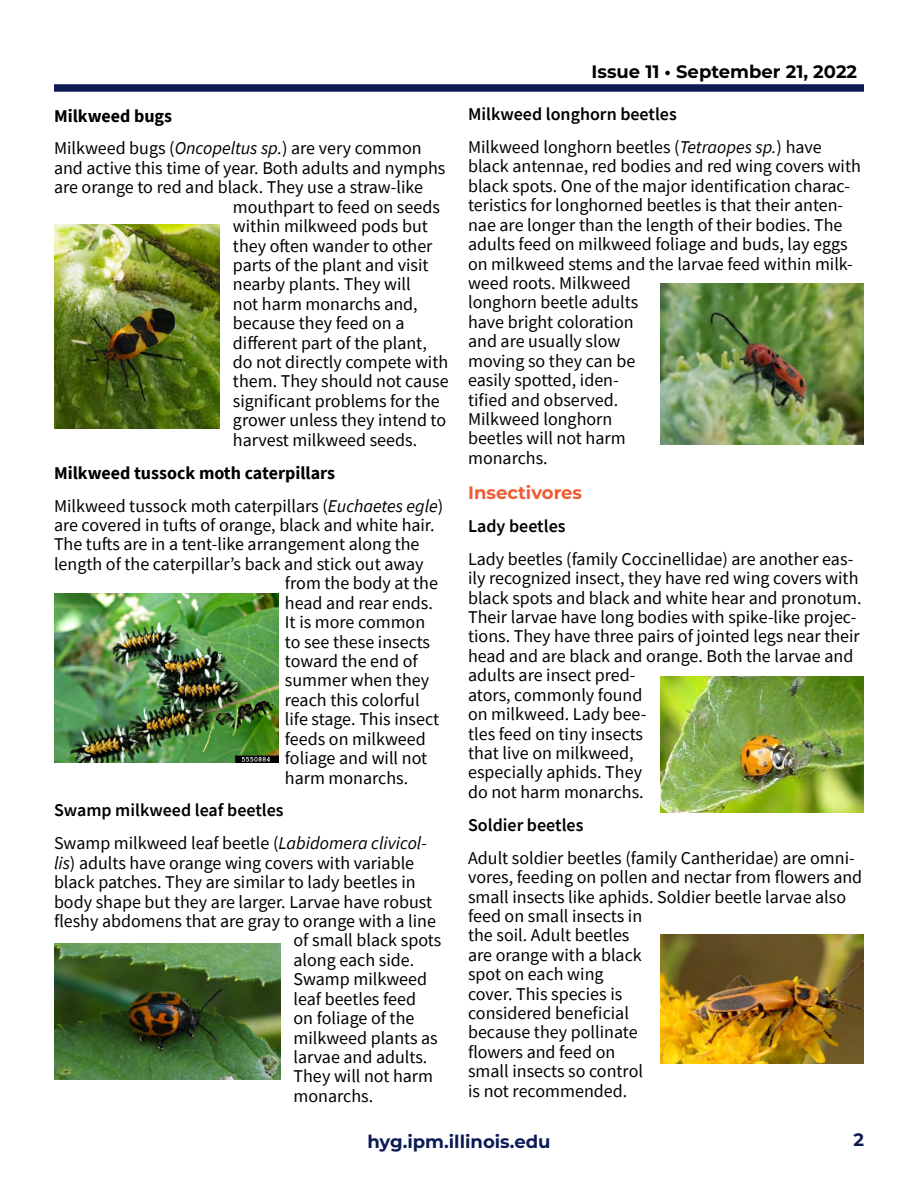
<style>
.page{position:relative;width:918px;height:1188px;background:#fff}
.page>*{position:absolute;margin:0;border:0;box-sizing:border-box;transform-origin:0 0}
.t1{font:18px/19.4px "Source Sans Pro";color:#000}
.t2{font:600 18px/32.8px "Source Sans Pro";color:#000}
.t3{font:700 18px "Montserrat";color:#000}
.t4{font:700 18px "Montserrat";color:#0c1b55}
.t5{font:700 18px "Montserrat";color:#f15b31}
.s1{font-weight:700}
.s2{font-style:italic}
.s3{font-weight:400}
.s4{font-weight:400;font-style:italic}
.s5{font-weight:600}
</style>
<div class="page">
<div style="left:54px;top:84px;width:810px;height:8px;background:#0c1b55"></div>
<img style="left:54px;top:594px;width:224px;height:168px">
<img style="left:54px;top:944px;width:226px;height:136px">
<img style="left:661px;top:284px;width:202px;height:160px">
<img style="left:661px;top:677px;width:202px;height:136px">
<img style="left:54px;top:225px;width:165px;height:203px">
<img style="left:661px;top:935px;width:202px;height:129px">
<p class="t1" style="left:54px;top:99px;width:369px;line-height:32.8px"><span class="s1">Milkweed bugs<br></span>Milkweed bugs (<span class="s2">Oncopeltus sp.</span>) are very common</p>
<p class="t1" style="left:54px;top:158px;width:393px">and active this time of year. Both adults and nymphs</p>
<p class="t1" style="left:54px;top:178px;width:371px">are orange to red and black. They use a straw-like</p>
<p class="t1" style="left:233px;top:197px;width:208px">mouthpart to feed on seeds</p>
<p class="t1" style="left:233px;top:216px;width:196px">within milkweed pods but</p>
<p class="t1" style="left:233px;top:236px;width:201px">they often wander to other</p>
<p class="t1" style="left:233px;top:255px;width:197px">parts of the plant and visit</p>
<p class="t1" style="left:233px;top:275px;width:179px">nearby plants. They will</p>
<p class="t1" style="left:233px;top:294px;width:186px">not harm monarchs and,</p>
<p class="t1" style="left:233px;top:313px;width:173px">because they feed on a</p>
<p class="t1" style="left:233px;top:333px;width:196px">different part of the plant,</p>
<p class="t1" style="left:233px;top:352px;width:217px">do not directly compete with</p>
<p class="t1" style="left:233px;top:372px;width:217px">them. They should not cause</p>
<p class="t1" style="left:233px;top:391px;width:208px">significant problems for the</p>
<p class="t1" style="left:233px;top:411px;width:215px">grower unless they intend to</p>
<p class="t1" style="left:233px;top:430px;width:186px">harvest milkweed seeds.</p>
<p class="t1" style="left:54px;top:456px;width:391px;line-height:32.8px"><span class="s1">Milkweed tussock moth caterpillars<br></span>Milkweed tussock moth caterpillars (<span class="s2">Euchaetes egle</span>)</p>
<p class="t1" style="left:54px;top:515px;width:382px">are covered in tufts of orange, black and white hair.</p>
<p class="t1" style="left:54px;top:535px;width:367px">The tufts are in a tent-like arrangement along the</p>
<p class="t1" style="left:54px;top:554px;width:371px">length of the caterpillar’s back and stick out away</p>
<p class="t1" style="left:285px;top:574px;width:155px">from the body at the</p>
<p class="t1" style="left:285px;top:593px;width:150px">head and rear ends.</p>
<p class="t1" style="left:285px;top:612px;width:142px">It is more common</p>
<p class="t1" style="left:285px;top:632px;width:147px">to see these insects</p>
<p class="t1" style="left:285px;top:651px;width:134px">toward the end of</p>
<p class="t1" style="left:285px;top:671px;width:146px">summer when they</p>
<p class="t1" style="left:285px;top:690px;width:136px">reach this colorful</p>
<p class="t1" style="left:285px;top:709px;width:156px">life stage. This insect</p>
<p class="t1" style="left:285px;top:729px;width:142px">feeds on milkweed</p>
<p class="t1" style="left:285px;top:748px;width:144px">foliage and will not</p>
<p class="t1" style="left:285px;top:768px;width:125px">harm monarchs.</p>
<p class="t2" style="left:54px;top:794px;width:374px">Swamp milkweed leaf beetles<br><span class="s3">Swamp milkweed leaf beetle (</span><span class="s4">Labidomera clivicol-</span></p>
<p class="t1" style="left:54px;top:853px;width:362px"><span class="s2">lis</span>) adults have orange wing covers with variable</p>
<p class="t1" style="left:54px;top:872px;width:363px">black patches. They are similar to lady beetles in</p>
<p class="t1" style="left:54px;top:892px;width:380px">body shape but they are larger. Larvae have robust</p>
<p class="t1" style="left:54px;top:911px;width:384px">fleshy abdomens that are gray to orange with a line</p>
<p class="t1" style="left:294px;top:931px;width:149px">of small black spots</p>
<p class="t1" style="left:294px;top:950px;width:122px">along each side.</p>
<p class="t1" style="left:294px;top:970px;width:135px">Swamp milkweed</p>
<p class="t1" style="left:294px;top:989px;width:124px">leaf beetles feed</p>
<p class="t1" style="left:294px;top:1008px;width:122px">on foliage of the</p>
<p class="t1" style="left:294px;top:1028px;width:146px">milkweed plants as</p>
<p class="t1" style="left:294px;top:1047px;width:135px">larvae and adults.</p>
<p class="t1" style="left:294px;top:1067px;width:141px">They will not harm</p>
<p class="t1" style="left:294px;top:1086px;width:81px">monarchs.</p>
<p class="t3" style="left:592px;top:58px;width:267px">Issue 11 • September 21, 2022</p>
<p class="t1" style="left:468px;top:98px;width:355px;line-height:32.8px"><span class="s5">Milkweed longhorn beetles<br></span>Milkweed longhorn beetles (<span class="s2">Tetraopes sp.</span>) have</p>
<p class="t1" style="left:468px;top:157px;width:394px">black antennae, red bodies and red wing covers with black spots. One of the major identification charac&shy;teristics for longhorned beetles is that their anten&shy;nae are longer than the length of their bodies. The adults feed on milkweed foliage and buds, lay eggs on milkweed stems and the larvae feed within milk&shy;weed roots. Milkweed<br>longhorn beetle adults<br>have bright coloration<br>and are usually slow<br>moving so they can be<br>easily spotted, iden-<br>tified and observed.<br>Milkweed longhorn<br>beetles will not harm<br>monarchs.</p>
<p class="t5" style="left:468px;top:480px;width:116px">Insectivores</p>
<p class="t2" style="left:468px;top:509px;width:99px">Lady beetles</p>
<p class="t1" style="left:468px;top:549px;width:395px">Lady beetles (family Coccinellidae) are another eas&shy;ily recognized insect, they have red wing covers with black spots and black and white hear and pronotum.<br>Their larvae have long bodies with spike-like projec&shy;tions. They have three pairs of jointed legs near their head and are black and orange. Both the larvae and adults are insect pred-<br>ators, commonly found<br>on milkweed. Lady bee-<br>tles feed on tiny insects<br>that live on milkweed,<br>especially aphids. They<br>do not harm monarchs.</p>
<p class="t2" style="left:468px;top:808px;width:117px">Soldier beetles</p>
<p class="t1" style="left:468px;top:848px;width:396px">Adult soldier beetles (family Cantheridae) are omni&shy;vores, feeding on pollen and nectar from flowers and small insects like aphids. Soldier beetle larvae also feed on small insects in<br>the soil. Adult beetles<br>are orange with a black<br>spot on each wing<br>cover. This species is<br>considered beneficial<br>because they pollinate<br>flowers and feed on<br>small insects so control<br>is not recommended.</p>
<p class="t4" style="left:367px;top:1128px;width:185px">hyg.ipm.illinois.edu</p>
<p class="t4" style="left:853px;top:1126px;width:12px">2</p>
</div>
